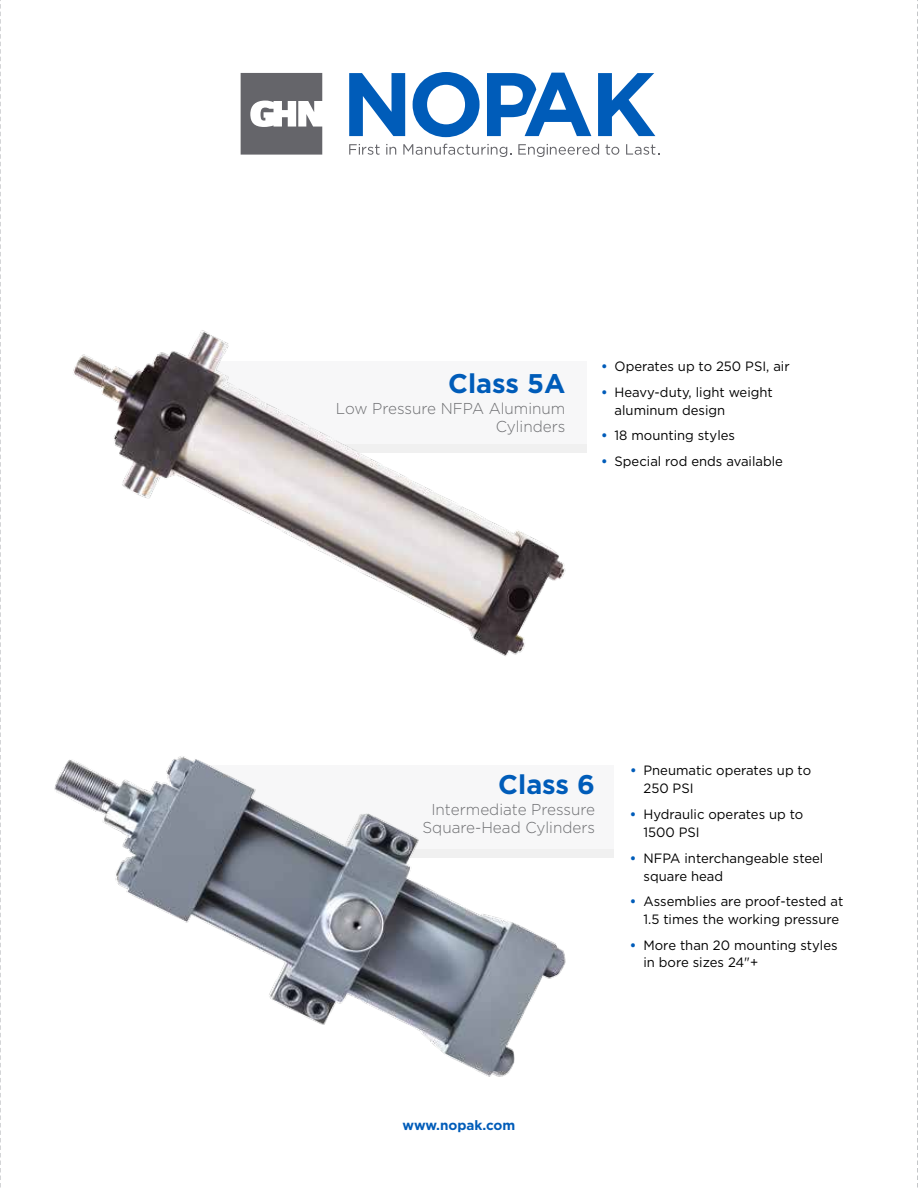
<style>
.page{position:relative;width:918px;height:1188px;background:#fff}
.page>*{position:absolute;margin:0;border:0;box-sizing:border-box;transform-origin:0 0}
.t1{font:700 27px "Gotham";color:#005cb9}
.t2{font:300 15.75px/18px "Gotham";color:#6d6e71;text-align:center}
.t3{font:13.5px/18px "Gotham";color:#000}
.t4{font:700 13.5px "Gotham";color:#005cb9}
.s1{font-weight:700;color:#005cb9}
</style>
<div class="page">
<svg style="left:241px;top:73px;width:81px;height:82px"></svg>
<svg style="left:349px;top:73px;width:56px;height:63px"></svg>
<svg style="left:413px;top:72px;width:67px;height:65px"></svg>
<svg style="left:598px;top:73px;width:57px;height:63px"></svg>
<svg style="left:487px;top:73px;width:104px;height:63px"></svg>
<svg style="left:349px;top:144px;width:31px;height:11px"></svg>
<svg style="left:386px;top:144px;width:10px;height:11px"></svg>
<svg style="left:403px;top:144px;width:108px;height:13px"></svg>
<svg style="left:518px;top:144px;width:81px;height:13px"></svg>
<svg style="left:605px;top:145px;width:14px;height:10px"></svg>
<svg style="left:626px;top:144px;width:33px;height:11px"></svg>
<svg style="left:0;top:0;width:1px;height:691px"></svg>
<svg style="left:917px;top:0;width:1px;height:722px"></svg>
<div style="left:200px;top:765px;width:414px;height:84px;background:#f7f7f8"></div>
<div style="left:200px;top:849px;width:414px;height:8px;background:#f0f0f0"></div>
<img style="left:917px;top:725px;width:1px;height:463px">
<img style="left:73px;top:330px;width:514px;height:327px">
<img style="left:0;top:691px;width:581px;height:497px">
<h1 class="t1" style="left:448px;top:366px;width:119px">Class 5A</h1>
<p class="t2" style="left:336px;top:399px;width:231px;text-align:right">Low Pressure NFPA Aluminum<br>Cylinders</p>
<p class="t3" style="left:601px;top:357px;width:190px"><span class="s1">•</span> Operates up to 250 PSI, air</p>
<p class="t3" style="left:615px;top:383px;width:160px;text-indent:-14px"><span class="s1">•</span> Heavy-duty, light weight aluminum design</p>
<p class="t3" style="left:601px;top:426px;width:135px"><span class="s1">•</span> 18 mounting styles</p>
<p class="t3" style="left:601px;top:452px;width:183px"><span class="s1">•</span> Special rod ends available</p>
<h1 class="t1" style="left:498px;top:767px;width:98px">Class 6</h1>
<p class="t2" style="left:422px;top:800px;width:174px">Intermediate Pressure<br>Square-Head Cylinders</p>
<p class="t3" style="left:644px;top:761px;width:169px;text-indent:-14px"><span class="s1">•</span> Pneumatic operates up to<br>250 PSI</p>
<p class="t3" style="left:644px;top:805px;width:161px;text-indent:-14px"><span class="s1">•</span> Hydraulic operates up to<br>1500 PSI</p>
<p class="t3" style="left:644px;top:848px;width:181px;text-indent:-14px"><span class="s1">•</span> NFPA interchangeable steel square head</p>
<p class="t3" style="left:630px;top:892px;width:215px;text-align:right"><span class="s1">•</span> Assemblies are proof-tested at<br>1.5 times the working pressure</p>
<p class="t3" style="left:644px;top:935px;width:196px;text-indent:-14px"><span class="s1">•</span> More than 20 mounting styles in bore sizes 24"+</p>
<p class="t4" style="left:403px;top:1116px;width:114px">www.nopak.com</p>
</div>
